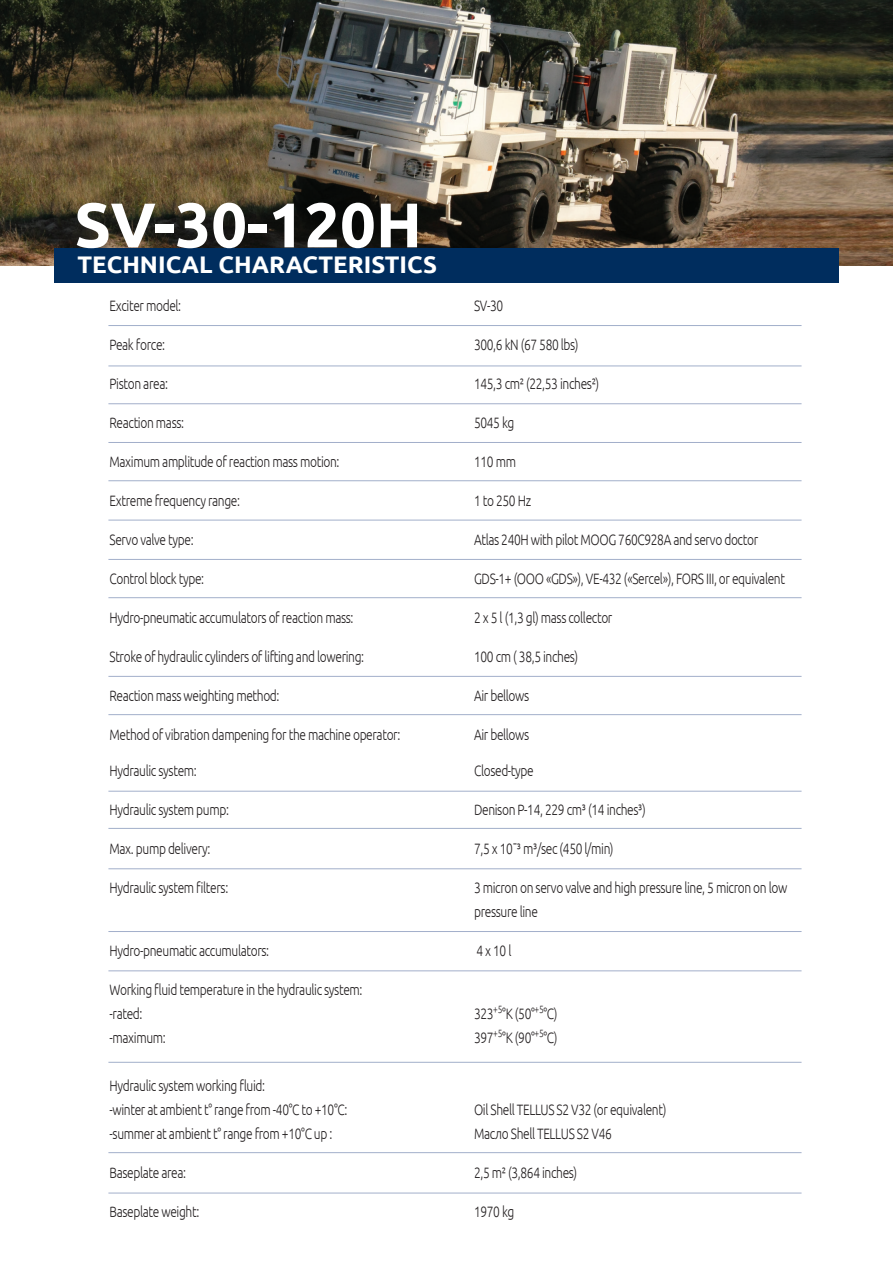
<style>
.page{position:relative;width:893px;height:1263px;background:#fff}
.page>*{position:absolute;margin:0;border:0;box-sizing:border-box;transform-origin:0 0}
.t1{font:700 63px "Ubuntu";color:#fff}
.t2{font:700 24px "Ubuntu";color:#fff}
.t3{font:300 15px/24px "Ubuntu";letter-spacing:-.03em;color:#231f20;scale:.8 1}
</style>
<div class="page">
<img style="left:0;top:0;width:893px;height:265px">
<div style="left:54px;top:248px;width:785px;height:34px;background:#002d5e"></div>
<hr style="left:108px;top:325px;width:693px;height:1px;background:#a2afca">
<hr style="left:108px;top:366px;width:693px;height:1px;background:#a2afca">
<hr style="left:108px;top:403px;width:693px;height:1px;background:#a2afca">
<hr style="left:108px;top:442px;width:693px;height:1px;background:#a2afca">
<hr style="left:108px;top:480px;width:693px;height:1px;background:#a2afca">
<hr style="left:108px;top:520px;width:693px;height:1px;background:#a2afca">
<hr style="left:108px;top:559px;width:693px;height:1px;background:#a2afca">
<hr style="left:108px;top:597px;width:693px;height:1px;background:#a2afca">
<hr style="left:108px;top:676px;width:693px;height:1px;background:#a2afca">
<hr style="left:108px;top:714px;width:693px;height:1px;background:#a2afca">
<hr style="left:108px;top:791px;width:693px;height:1px;background:#a2afca">
<hr style="left:108px;top:828px;width:693px;height:1px;background:#a2afca">
<hr style="left:108px;top:868px;width:693px;height:1px;background:#a2afca">
<hr style="left:108px;top:931px;width:693px;height:1px;background:#a2afca">
<hr style="left:108px;top:970px;width:693px;height:1px;background:#a2afca">
<hr style="left:108px;top:1062px;width:693px;height:1px;background:#a2afca">
<hr style="left:108px;top:1152px;width:693px;height:1px;background:#a2afca">
<hr style="left:108px;top:1193px;width:693px;height:1px;background:#a2afca">
<p class="t1" style="left:74px;top:187px;width:349px">SV-30-120H</p>
<p class="t2" style="left:78px;top:250px;width:361px">TECHNICAL CHARACTERISTICS</p>
<p class="t3" style="left:110px;top:293px;width:91px">Exciter model:</p>
<p class="t3" style="left:474px;top:293px;width:38px">SV-30</p>
<p class="t3" style="left:110px;top:332px;width:71px">Peak force:</p>
<p class="t3" style="left:474px;top:332px;width:132px">300,6 kN (67 580 lbs)</p>
<p class="t3" style="left:110px;top:371px;width:75px">Piston area:</p>
<p class="t3" style="left:474px;top:371px;width:158px">145,3 cm² (22,53 inches²)</p>
<p class="t3" style="left:110px;top:410px;width:95px">Reaction mass:</p>
<p class="t3" style="left:474px;top:410px;width:52px">5045 kg</p>
<p class="t3" style="left:110px;top:449px;width:289px">Maximum amplitude of reaction mass motion:</p>
<p class="t3" style="left:474px;top:449px;width:54px">110 mm</p>
<p class="t3" style="left:110px;top:488px;width:165px">Extreme frequency range:</p>
<p class="t3" style="left:474px;top:488px;width:73px">1 to 250 Hz</p>
<p class="t3" style="left:110px;top:527px;width:107px">Servo valve type:</p>
<p class="t3" style="left:474px;top:527px;width:357px">Atlas 240H with pilot MOOG 760С928А and servo doctor</p>
<p class="t3" style="left:110px;top:566px;width:120px">Control block type:</p>
<p class="t3" style="left:474px;top:566px;width:390px">GDS-1+ (ООО «GDS»), VE-432 («Sercel»), FORS III, or equivalent</p>
<p class="t3" style="left:110px;top:605px;width:307px">Hydro-pneumatic accumulators of reaction mass:</p>
<p class="t3" style="left:474px;top:605px;width:174px">2 х 5 l (1,3 gl) mass collector</p>
<p class="t3" style="left:110px;top:644px;width:320px">Stroke of hydraulic cylinders of lifting and lowering:</p>
<p class="t3" style="left:474px;top:644px;width:132px">100 cm ( 38,5 inches)</p>
<p class="t3" style="left:110px;top:683px;width:214px">Reaction mass weighting method:</p>
<p class="t3" style="left:474px;top:683px;width:71px">Air bellows</p>
<p class="t3" style="left:110px;top:722px;width:365px">Method of vibration dampening for the machine operator:</p>
<p class="t3" style="left:474px;top:722px;width:71px">Air bellows</p>
<p class="t3" style="left:110px;top:758px;width:111px">Hydraulic system:</p>
<p class="t3" style="left:474px;top:758px;width:76px">Closed-type</p>
<p class="t3" style="left:110px;top:797px;width:151px">Hydraulic system pump:</p>
<p class="t3" style="left:474px;top:797px;width:216px">Denison P-14, 229 cm³ (14 inches³)</p>
<p class="t3" style="left:110px;top:836px;width:127px">Max. pump delivery:</p>
<p class="t3" style="left:474px;top:836px;width:176px">7,5 х 10ˉ³ m³/sec (450 l/min)</p>
<p class="t3" style="left:110px;top:875px;width:150px">Hydraulic system filters:</p>
<p class="t3" style="left:474px;top:875px;width:393px">3 micron on servo valve and high pressure line, 5 micron on low pressure line</p>
<p class="t3" style="left:110px;top:938px;width:201px">Hydro-pneumatic accumulators:</p>
<p class="t3" style="left:476px;top:938px;width:45px">4 х 10 l</p>
<p class="t3" style="left:110px;top:977px;width:318px">Working fluid temperature in the hydraulic system:</p>
<p class="t3" style="left:110px;top:1001px;width:43px">-rated:</p>
<p class="t3" style="left:474px;top:1001px;width:106px">323<sup>+5</sup>°К (50°<sup>+5</sup>°С)</p>
<p class="t3" style="left:110px;top:1025px;width:72px">-maximum:</p>
<p class="t3" style="left:474px;top:1025px;width:106px">397<sup>+5</sup>°К (90°<sup>+5</sup>°С)</p>
<p class="t3" style="left:110px;top:1073px;width:196px">Hydraulic system working fluid:</p>
<p class="t3" style="left:110px;top:1097px;width:299px">-winter at ambient t° range from -40°С to +10°С:</p>
<p class="t3" style="left:474px;top:1097px;width:242px">Oil Shell TELLUS S2 V32 (or equivalent)</p>
<p class="t3" style="left:110px;top:1121px;width:280px">-summer at ambient t° range from +10°С up :</p>
<p class="t3" style="left:474px;top:1121px;width:174px">Масло Shell TELLUS S2 V46</p>
<p class="t3" style="left:110px;top:1160px;width:97px">Baseplate area:</p>
<p class="t3" style="left:474px;top:1160px;width:130px">2,5 m² (3,864 inches)</p>
<p class="t3" style="left:110px;top:1199px;width:114px">Baseplate weight:</p>
<p class="t3" style="left:474px;top:1199px;width:52px">1970 kg</p>
</div>
